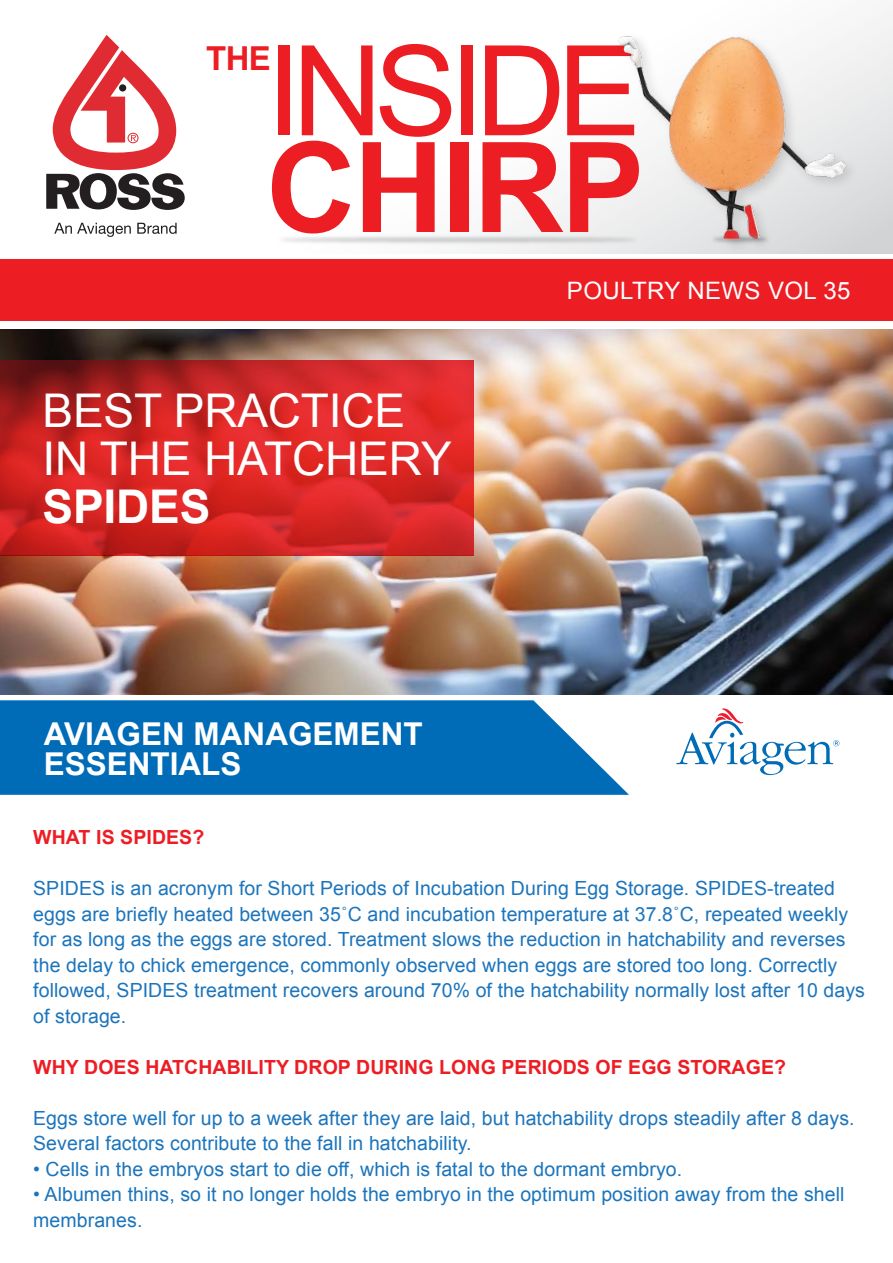
<style>
.page{position:relative;width:893px;height:1263px;background:#fff}
.page>*{position:absolute;margin:0;border:0;box-sizing:border-box;transform-origin:0 0}
.t1{font:125.4px "Arial";letter-spacing:-.07em;color:#ed1d24}
.t2{font:700 125.4px "Arial";letter-spacing:-.025em;color:#ed1d24}
.t3{font:46.5px/48px "Arial";letter-spacing:-.005em;color:#fff}
.t4{font:700 46.5px "Arial";letter-spacing:-.005em;color:#fff}
.t5{font:700 33px "Arial";color:#ed1d24}
.t6{font:700 31.5px/30px "Arial";color:#fff}
.t7{font:24px "Arial";letter-spacing:.015em;color:#fff}
.t8{font:19.5px/25.5px "Arial";letter-spacing:.005em;color:#1c75bc}
.t9{font:700 19.5px "Arial";letter-spacing:.005em;color:#ed1d24}
</style>
<div class="page">
<img style="left:0;top:329px;width:893px;height:365px">
<div style="left:0;top:259px;width:893px;height:61px;background:#ed1d24"></div>
<svg style="left:676px;top:708px;width:163px;height:67px"></svg>
<svg style="left:0;top:700px;width:629px;height:95px;background:#1275bb"></svg>
<svg style="left:46px;top:35px;width:139px;height:175px"></svg>
<div style="left:119px;top:84px;width:7px;height:8px;background:#231f20;border-radius:50%"></div>
<svg style="left:54px;top:223px;width:77px;height:14px"></svg>
<svg style="left:137px;top:223px;width:40px;height:11px"></svg>
<img style="left:609px;top:28px;width:253px;height:226px">
<img style="left:283px;top:184px;width:406px;height:70px">
<svg style="left:0;top:360px;width:474px;height:195px;background:#cf2524"></svg>
<h1 class="t1" style="left:266px;top:9px;width:376px">INSIDE</h1>
<h1 class="t2" style="left:266px;top:105px;width:380px">CHIRP</h1>
<h3 class="t5" style="left:206px;top:37px;width:66px">THE</h3>
<h2 class="t3" style="left:43px;top:387px;width:411px">BEST PRACTICE<br>IN THE HATCHERY</h2>
<h2 class="t4" style="left:43px;top:476px;width:169px">SPIDES</h2>
<h3 class="t6" style="left:44px;top:720px;width:381px">AVIAGEN MANAGEMENT<br>ESSENTIALS</h3>
<p class="t7" style="left:567px;top:275px;width:285px">POULTRY NEWS VOL 35</p>
<p class="t9" style="left:33px;top:825px;width:173px">WHAT IS SPIDES?</p>
<p class="t8" style="left:33px;top:876px;width:833px">SPIDES is an acronym for Short Periods of Incubation During Egg Storage. SPIDES-treated eggs are briefly heated between 35˚C and incubation temperature at 37.8˚C, repeated weekly for as long as the eggs are stored. Treatment slows the reduction in hatchability and reverses the delay to chick emergence, commonly observed when eggs are stored too long. Correctly followed, SPIDES treatment recovers around 70% of the hatchability normally lost after 10 days of storage.</p>
<p class="t9" style="left:33px;top:1054px;width:754px">WHY DOES HATCHABILITY DROP DURING LONG PERIODS OF EGG STORAGE?</p>
<p class="t8" style="left:33px;top:1105px;width:823px">Eggs store well for up to a week after they are laid, but hatchability drops steadily after 8 days.<br>Several factors contribute to the fall in hatchability.</p>
<p class="t8" style="left:33px;top:1156px;width:651px">• Cells in the embryos start to die off, which is fatal to the dormant embryo.</p>
<p class="t8" style="left:33px;top:1182px;width:813px">• Albumen thins, so it no longer holds the embryo in the optimum position away from the shell membranes.</p>
</div>
